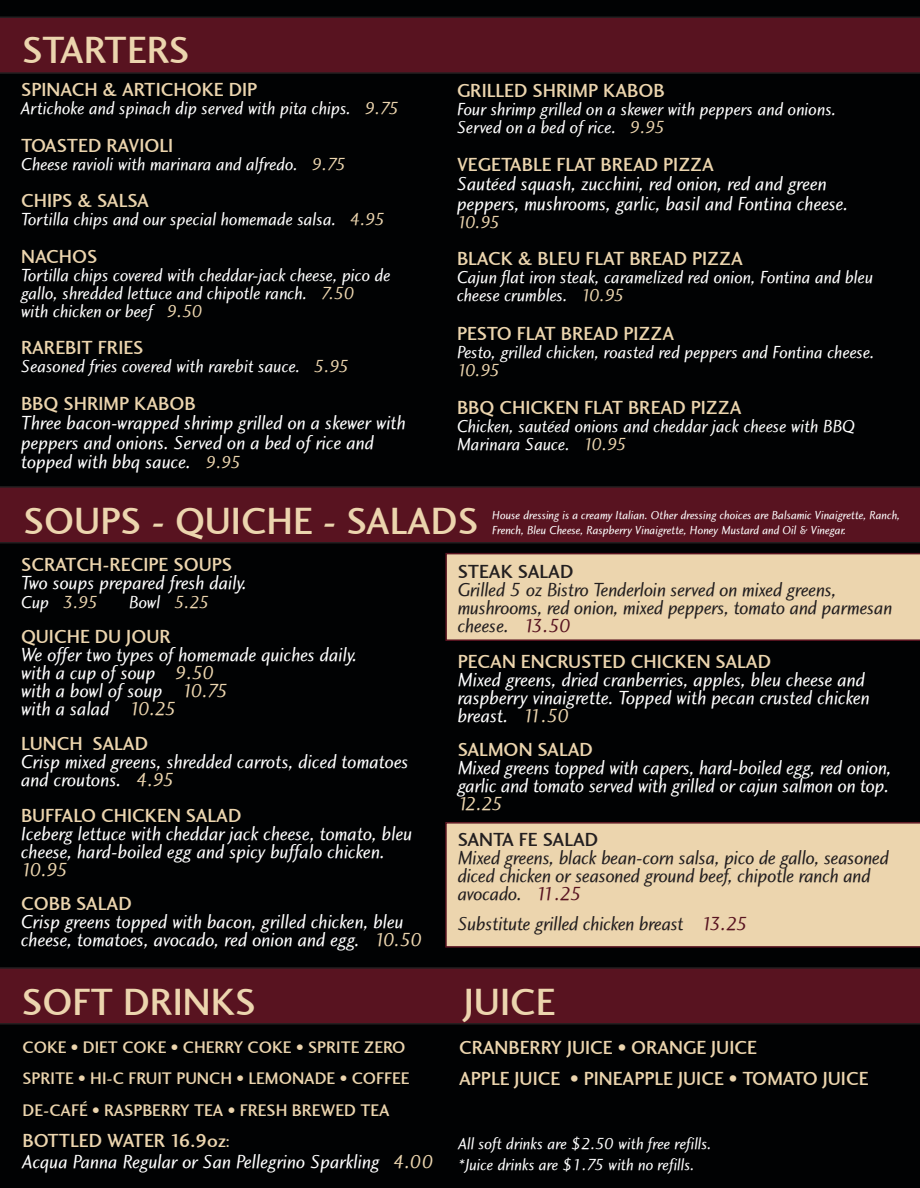
<style>
.page{position:relative;width:920px;height:1188px;background:#fff}
.page>*{position:absolute;margin:0;border:0;box-sizing:border-box;transform-origin:0 0}
.t1{font:39px "Charlotte Sans Medium LET";color:#ecd5ae}
.t2{font:19.5px/18px "Charlotte Sans Book Italic LET";color:#fff}
.t3{font:19.5px/31.5px "Charlotte Sans Medium LET";color:#ecd5ae}
.t4{font:19.5px/18px "Charlotte Sans Book Italic LET";letter-spacing:-.01em;color:#231f20}
.t5{font:19.5px "Charlotte Sans Medium LET";color:#231f20}
.t6{font:19.5px "Charlotte Sans Book Italic LET";letter-spacing:-.13em;color:#ecd5ae}
.t7{font:18px/18px "Charlotte Sans Book Italic LET";color:#fff}
.t8{font:18px "Charlotte Sans Book Italic LET";letter-spacing:-.1em;color:#ecd5ae}
.t9{font:17.25px/31.5px "Charlotte Sans Medium LET";color:#ecd5ae}
.t10{font:16.5px/21px "Charlotte Sans Book Italic LET";color:#fff}
.t11{font:12px/15px "Charlotte Sans Book Italic LET";color:#fff}
.s1{color:#ecd5ae}
.s2{font-size:18px;color:#ecd5ae}
.s3{color:#fff}
.s4{color:#581320}
.s5{font-family:"Charlotte Sans Book LET";font-size:18px}
</style>
<div class="page">
<div style="left:0;top:0;width:920px;height:1187px;background:#010203"></div>
<div style="left:445px;top:553px;width:475px;height:88px;background:#ecd5ae"></div>
<div style="left:0;top:16px;width:920px;height:58px;background:#581320"></div>
<div style="left:0;top:486px;width:920px;height:57px;background:#581320"></div>
<div style="left:0;top:967px;width:920px;height:57px;background:#581320"></div>
<div style="left:445px;top:822px;width:475px;height:125px;background:#ecd5ae"></div>
<h1 class="t1" style="left:22px;top:28px;width:169px">STARTERS</h1>
<p class="t3" style="left:21px;top:74px;width:238px">SPINACH &amp; ARTICHOKE DIP</p>
<p class="t7" style="left:21px;top:100px;width:380px">Artichoke and spinach dip served with pita chips. <span class="s1">9.75</span></p>
<p class="t3" style="left:21px;top:130px;width:154px">TOASTED RAVIOLI</p>
<p class="t7" style="left:21px;top:155px;width:327px">Cheese ravioli with marinara and alfredo. <span class="s1">9.75</span></p>
<p class="t3" style="left:21px;top:185px;width:129px">CHIPS &amp; SALSA</p>
<p class="t7" style="left:21px;top:211px;width:366px">Tortilla chips and our special homemade salsa. <span class="s1">4.95</span></p>
<p class="t3" style="left:21px;top:241px;width:78px">NACHOS</p>
<p class="t7" style="left:21px;top:266px;width:371px">Tortilla chips covered with cheddar-jack cheese, pico de gallo, shredded lettuce and chipotle ranch. <span class="s1">7.50<br></span>with chicken or beef <span class="s1">9.50</span></p>
<p class="t3" style="left:21px;top:332px;width:124px">RAREBIT FRIES</p>
<p class="t7" style="left:21px;top:358px;width:330px">Seasoned fries covered with rarebit sauce. <span class="s1">5.95</span></p>
<p class="t3" style="left:21px;top:388px;width:176px">BBQ SHRIMP KABOB</p>
<p class="t2" style="left:21px;top:414px;width:386px;line-height:19.5px">Three bacon-wrapped shrimp grilled on a skewer with peppers and onions. Served on a bed of rice and topped with bbq sauce. <span class="s2">9.95</span></p>
<p class="t3" style="left:457px;top:75px;width:209px">GRILLED SHRIMP KABOB</p>
<p class="t7" style="left:457px;top:101px;width:381px">Four shrimp grilled on a skewer with peppers and onions.<br>Served on a bed of rice. <span class="s1">9.95</span></p>
<p class="t3" style="left:457px;top:148px;width:259px">VEGETABLE FLAT BREAD PIZZA</p>
<p class="t2" style="left:457px;top:174px;width:393px;line-height:19.5px">Sautéed squash, zucchini, red onion, red and green peppers, mushrooms, garlic, basil and Fontina cheese.</p>
<p class="t8" style="left:457px;top:212px;width:45px">10.95</p>
<p class="t3" style="left:457px;top:243px;width:287px">BLACK &amp; BLEU FLAT BREAD PIZZA</p>
<p class="t7" style="left:457px;top:269px;width:418px">Cajun flat iron steak, caramelized red onion, Fontina and bleu cheese crumbles. <span class="s1">10.95</span></p>
<p class="t3" style="left:457px;top:318px;width:219px">PESTO FLAT BREAD PIZZA</p>
<p class="t7" style="left:457px;top:344px;width:419px">Pesto, grilled chicken, roasted red peppers and Fontina cheese.</p>
<p class="t8" style="left:457px;top:360px;width:45px">10.95</p>
<p class="t3" style="left:457px;top:391px;width:286px">BBQ CHICKEN FLAT BREAD PIZZA</p>
<p class="t7" style="left:457px;top:417px;width:400px">Chicken, sautéed onions and cheddar jack cheese with BBQ<br>Marinara Sauce. <span class="s1">10.95</span></p>
<h1 class="t1" style="left:24px;top:499px;width:456px">SOUPS - QUICHE - SALADS</h1>
<p class="t11" style="left:492px;top:508px;width:409px">House dressing is a creamy Italian. Other dressing choices are Balsamic Vinaigrette, Ranch,<br>French, Bleu Cheese, Raspberry Vinaigrette, Honey Mustard and Oil &amp; Vinegar.</p>
<p class="t3" style="left:21px;top:549px;width:213px">SCRATCH-RECIPE SOUPS</p>
<p class="t2" style="left:21px;top:574px;width:227px">Two soups prepared fresh daily.</p>
<p class="t8" style="left:21px;top:592px;width:79px"><span class="s3">Cup</span> 3.95</p>
<p class="t7" style="left:129px;top:594px;width:82px">Bowl <span class="s1">5.25</span></p>
<p class="t3" style="left:21px;top:621px;width:151px">QUICHE DU JOUR</p>
<p class="t2" style="left:21px;top:646px;width:338px">We offer two types of homemade quiches daily. with a cup of soup <span class="s1">9.50<br></span>with a bowl of soup <span class="s1">10.75<br></span>with a salad <span class="s1">10.25</span></p>
<p class="t3" style="left:21px;top:727px;width:129px">LUNCH SALAD</p>
<p class="t2" style="left:21px;top:752px;width:389px">Crisp mixed greens, shredded carrots, diced tomatoes and croutons. <span class="s1">4.95</span></p>
<p class="t3" style="left:21px;top:799px;width:222px">BUFFALO CHICKEN SALAD</p>
<p class="t2" style="left:21px;top:824px;width:393px">Iceberg lettuce with cheddar jack cheese, tomato, bleu cheese, hard-boiled egg and spicy buffalo chicken.</p>
<p class="t6" style="left:21px;top:858px;width:49px">10.95</p>
<p class="t3" style="left:21px;top:888px;width:112px">COBB SALAD</p>
<p class="t2" style="left:21px;top:913px;width:403px">Crisp greens topped with bacon, grilled chicken, bleu cheese, tomatoes, avocado, red onion and egg. <span class="s1">10.50</span></p>
<p class="t5" style="left:458px;top:560px;width:117px">STEAK SALAD</p>
<p class="t4" style="left:458px;top:581px;width:436px">Grilled 5 oz Bistro Tenderloin served on mixed greens, mushrooms, red onion, mixed peppers, tomato and parmesan cheese. <span class="s4">13.50</span></p>
<p class="t3" style="left:458px;top:645px;width:315px">PECAN ENCRUSTED CHICKEN SALAD</p>
<p class="t2" style="left:458px;top:671px;width:414px">Mixed greens, dried cranberries, apples, bleu cheese and raspberry vinaigrette. Topped with pecan crusted chicken breast. <span class="s1">11.50</span></p>
<p class="t3" style="left:458px;top:734px;width:137px">SALMON SALAD</p>
<p class="t2" style="left:458px;top:759px;width:435px">Mixed greens topped with capers, hard-boiled egg, red onion, garlic and tomato served with grilled or cajun salmon on top.</p>
<p class="t6" style="left:458px;top:793px;width:47px">12.25</p>
<p class="t5" style="left:458px;top:828px;width:142px">SANTA FE SALAD</p>
<p class="t4" style="left:458px;top:849px;width:433px">Mixed greens, black bean-corn salsa, pico de gallo, seasoned diced chicken or seasoned ground beef, chipotle ranch and avocado. <span class="s4">11.25</span></p>
<p class="t4" style="left:458px;top:915px;width:292px">Substitute grilled chicken breast <span class="s4">13.25</span></p>
<h1 class="t1" style="left:22px;top:980px;width:236px">SOFT DRINKS</h1>
<h1 class="t1" style="left:464px;top:980px;width:93px">JUICE</h1>
<p class="t9" style="left:22px;top:1031px;width:389px">COKE • DIET COKE • CHERRY COKE • SPRITE ZERO<br>SPRITE • HI-C FRUIT PUNCH • LEMONADE • COFFEE<br>DE-CAFÉ • RASPBERRY TEA • FRESH BREWED TEA</p>
<p class="t3" style="left:22px;top:1125px;width:209px">BOTTLED WATER 16.9oz<span class="s5">:</span></p>
<p class="t2" style="left:22px;top:1153px;width:413px">Acqua Panna Regular or San Pellegrino Sparkling <span class="s1">4.00</span></p>
<p class="t3" style="left:459px;top:1031px;width:411px">CRANBERRY JUICE • ORANGE JUICE<br>APPLE JUICE • PINEAPPLE JUICE • TOMATO JUICE</p>
<p class="t10" style="left:458px;top:1133px;width:255px">All soft drinks are $2.50 with free refills. *Juice drinks are $1.75 with no refills.</p>
</div>
